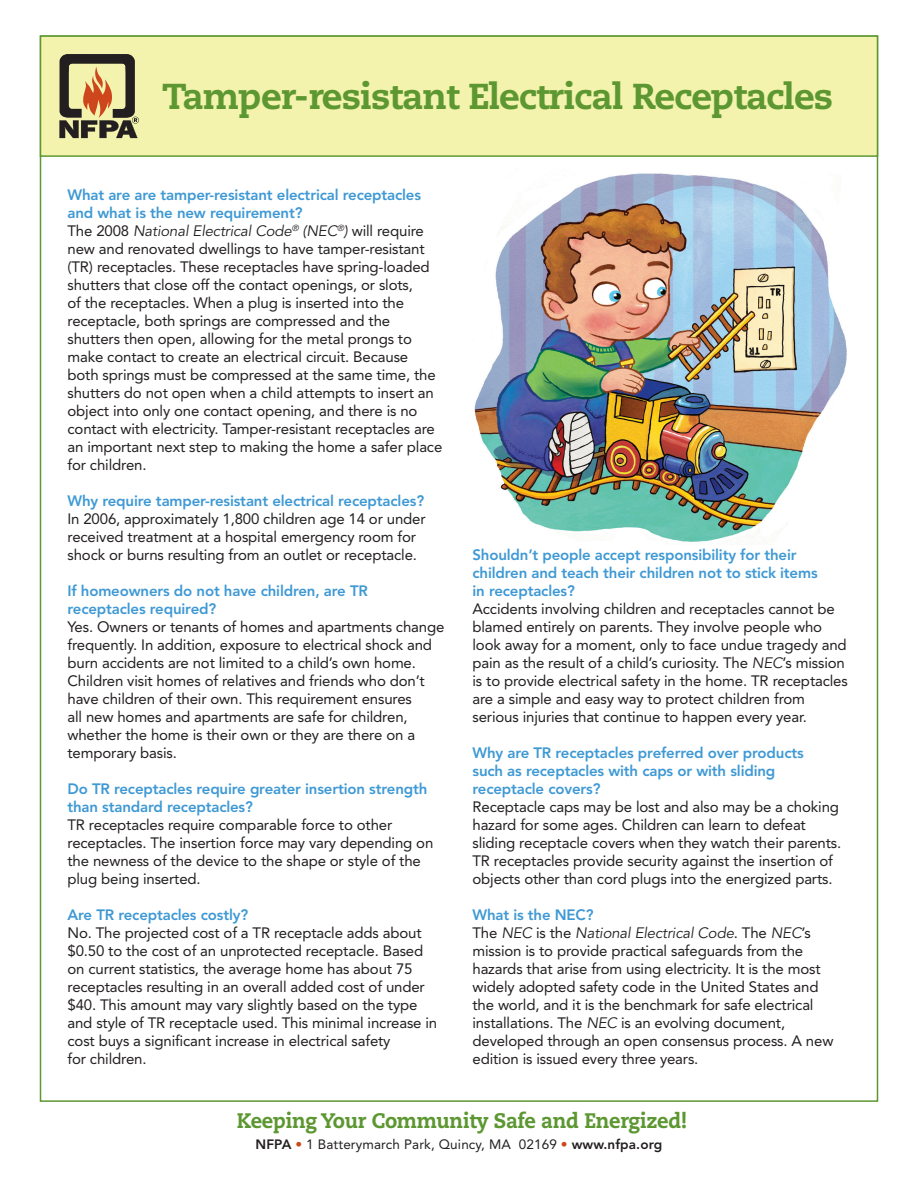
<style>
.page{position:relative;width:918px;height:1188px;background:#fff}
.page>*{position:absolute;margin:0;border:0;box-sizing:border-box;transform-origin:0 0}
.t1{font:800 36px "Caecilia";letter-spacing:-.025em;color:#5c9731}
.t2{font:800 21px "Caecilia";letter-spacing:-.015em;color:#5c9731;scale:.95 1}
.t3{font:15px/18px "Avenir";letter-spacing:-.01em;color:#231f20}
.t4{font:800 15px/18px "Avenir";letter-spacing:-.01em;color:#3f99d4}
.t5{font:13.5px "Avenir";letter-spacing:.01em;color:#231f20}
.s1{font-style:italic}
.s2{font-weight:800}
.s3{color:#ce461b}
</style>
<div class="page">
<div style="left:40px;top:36px;width:838px;height:120px;background:#f3f3ae"></div>
<div style="left:40px;top:35px;width:838px;height:122px;border:2px solid #5c9731"></div>
<svg style="left:59px;top:54px;width:80px;height:84px"></svg>
<img style="left:474px;top:173px;width:373px;height:371px">
<p class="t1" style="left:162px;top:74px;width:673px">Tamper-resistant Electrical Receptacles</p>
<p class="t4" style="left:68px;top:186px;width:355px">What are are tamper-resistant electrical receptacles and what is the new requirement?</p>
<p class="t3" style="left:68px;top:222px;width:376px">The 2008 <span class="s1">National Electrical Code</span><sup>®</sup> <span class="s1">(NEC</span><sup>®</sup><span class="s1">)</span> will require new and renovated dwellings to have tamper-resistant (TR) receptacles. These receptacles have spring-loaded shutters that close off the contact openings, or slots,<br>of the receptacles. When a plug is inserted into the receptacle, both springs are compressed and the shutters then open, allowing for the metal prongs to make contact to create an electrical circuit. Because both springs must be compressed at the same time, the shutters do not open when a child attempts to insert an object into only one contact opening, and there is no contact with electricity. Tamper-resistant receptacles are an important next step to making the home a safer place for children.</p>
<p class="t4" style="left:68px;top:492px;width:358px">Why require tamper-resistant electrical receptacles?</p>
<p class="t3" style="left:68px;top:510px;width:360px">In 2006, approximately 1,800 children age 14 or under received treatment at a hospital emergency room for shock or burns resulting from an outlet or receptacle.</p>
<p class="t4" style="left:68px;top:582px;width:302px">If homeowners do not have children, are TR receptacles required?</p>
<p class="t3" style="left:68px;top:618px;width:378px">Yes. Owners or tenants of homes and apartments change frequently. In addition, exposure to electrical shock and burn accidents are not limited to a child’s own home.<br>Children visit homes of relatives and friends who don’t have children of their own. This requirement ensures<br>all new homes and apartments are safe for children, whether the home is their own or they are there on a temporary basis.</p>
<p class="t4" style="left:68px;top:780px;width:361px">Do TR receptacles require greater insertion strength than standard receptacles?</p>
<p class="t3" style="left:68px;top:816px;width:367px">TR receptacles require comparable force to other receptacles. The insertion force may vary depending on the newness of the device to the shape or style of the plug being inserted.</p>
<p class="t4" style="left:68px;top:906px;width:182px">Are TR receptacles costly?</p>
<p class="t3" style="left:68px;top:924px;width:371px">No. The projected cost of a TR receptacle adds about $0.50 to the cost of an unprotected receptacle. Based on current statistics, the average home has about 75 receptacles resulting in an overall added cost of under $40. This amount may vary slightly based on the type and style of TR receptacle used. This minimal increase in cost buys a significant increase in electrical safety</p>
<p class="t3" style="left:68px;top:1050px;width:81px">for children.</p>
<p class="t4" style="left:472px;top:546px;width:347px">Shouldn’t people accept responsibility for their children and teach their children not to stick items</p>
<p class="t4" style="left:472px;top:582px;width:104px">in receptacles?</p>
<p class="t3" style="left:472px;top:600px;width:377px">Accidents involving children and receptacles cannot be blamed entirely on parents. They involve people who look away for a moment, only to face undue tragedy and pain as the result of a child’s curiosity. The <span class="s1">NEC</span>’s mission is to provide electrical safety in the home. TR receptacles are a simple and easy way to protect children from serious injuries that continue to happen every year.</p>
<p class="t4" style="left:472px;top:744px;width:333px">Why are TR receptacles preferred over products</p>
<p class="t4" style="left:472px;top:762px;width:304px">such as receptacles with caps or with sliding receptacle covers?</p>
<p class="t3" style="left:472px;top:798px;width:370px">Receptacle caps may be lost and also may be a choking hazard for some ages. Children can learn to defeat sliding receptacle covers when they watch their parents.<br>TR receptacles provide security against the insertion of objects other than cord plugs into the energized parts.</p>
<p class="t4" style="left:472px;top:906px;width:123px">What is the NEC?</p>
<p class="t3" style="left:472px;top:924px;width:362px">The <span class="s1">NEC</span> is the <span class="s1">National Electrical Code</span>. The <span class="s1">NEC</span>’s mission is to provide practical safeguards from the hazards that arise from using electricity. It is the most widely adopted safety code in the United States and the world, and it is the benchmark for safe electrical installations. The <span class="s1">NEC</span> is an evolving document, developed through an open consensus process. A new edition is issued every three years.</p>
<p class="t2" style="left:237px;top:1108px;width:475px">Keeping Your Community Safe and Energized!</p>
<p class="t5" style="left:256px;top:1137px;width:408px"><span class="s2">NFPA</span> <span class="s3">•</span> 1 Batterymarch Park, Quincy, MA 02169 <span class="s3">•</span> <span class="s2">www.nfpa.org</span></p>
</div>
